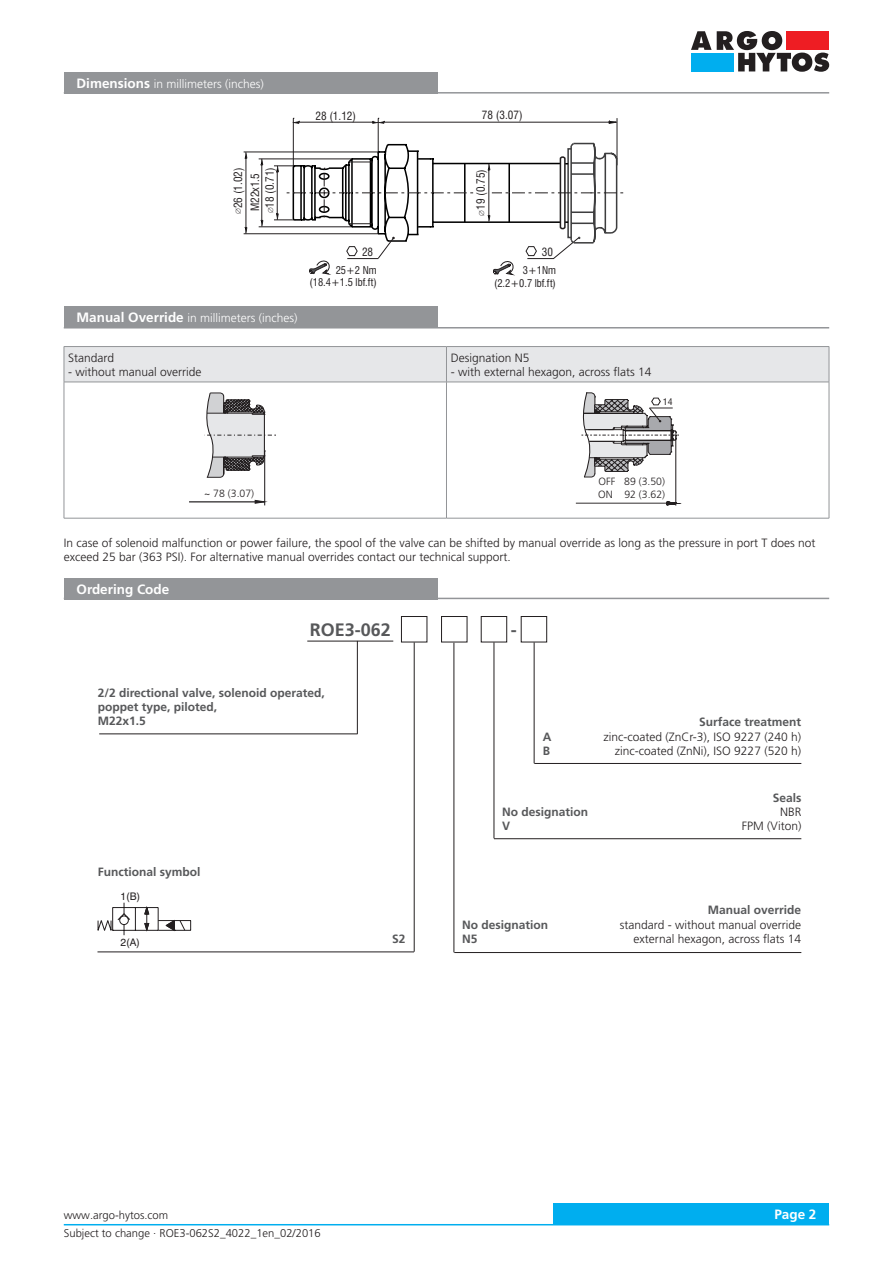
<style>
.page{position:relative;width:893px;height:1263px;background:#fff}
.page>*{position:absolute;margin:0;border:0;box-sizing:border-box;transform-origin:0 0}
.Klic{font:700 18px "Frutiger LT Pro";color:#57585a}
._03_Headline_white{font:700 13.5px "Frutiger LT Pro";color:#fff}
._06_Text{font:300 12px/14.4px "Frutiger LT Pro";color:#231f20}
._05_Subline_Copytext{font:700 12px "Frutiger LT Pro";color:#57585a}
._06_TextR{font:300 12px "Frutiger LT Pro";color:#231f20}
._03_Headline_white-2{font:300 12px "Frutiger LT Pro";color:#fff}
._06_Text__R{font:300 12px "Frutiger LT Pro";color:#231f20}
.t1{font:300 11.25px "Frutiger LT Pro";color:#231f20}
.t2{font:condensed 11.25px "Swiss 721 BTCE";color:#231f20}
.kóty{font:condensed 10.5px "Swiss 721 BTCE";color:#231f20}
.kóty_POPIS_7{font:300 10.5px "Frutiger LT Pro";color:#231f20}
.t3{font:10.5px "Swiss 721 BTCE";color:#231f20}
.t4{font:condensed 8.85px "Swiss 721 BTCE";color:#231f20;scale:1.09 1}
.s1{font-weight:700;font-size:13.5px}
</style>
<div class="page">
<div style="left:481px;top:616px;width:26px;height:26px;border:1px solid #231f20"></div>
<div style="left:401px;top:616px;width:26px;height:26px;border:1px solid #231f20"></div>
<div style="left:441px;top:616px;width:26px;height:26px;border:1px solid #231f20"></div>
<hr style="left:307px;top:641px;width:86px;height:1px;background:#231f20">
<hr style="left:357px;top:641px;width:1px;height:93px;background:#231f20">
<hr style="left:414px;top:642px;width:1px;height:310px;background:#231f20">
<hr style="left:97px;top:952px;width:317px;height:1px;background:#231f20">
<hr style="left:454px;top:952px;width:347px;height:1px;background:#231f20">
<hr style="left:454px;top:643px;width:1px;height:309px;background:#231f20">
<hr style="left:494px;top:642px;width:1px;height:196px;background:#231f20">
<hr style="left:494px;top:838px;width:307px;height:1px;background:#231f20">
<hr style="left:99px;top:734px;width:259px;height:1px;background:#231f20">
<div style="left:521px;top:616px;width:26px;height:26px;border:1px solid #231f20"></div>
<hr style="left:534px;top:642px;width:1px;height:121px;background:#231f20">
<hr style="left:534px;top:763px;width:267px;height:1px;background:#231f20">
<hr style="left:293px;top:118px;width:1px;height:49px;background:#231f20">
<hr style="left:298px;top:122px;width:76px;height:1px;background:#231f20">
<svg style="left:292px;top:118px;width:7px;height:6px"></svg>
<hr style="left:378px;top:118px;width:1px;height:36px;background:#231f20">
<hr style="left:617px;top:118px;width:1px;height:47px;background:#231f20">
<hr style="left:383px;top:122px;width:233px;height:1px;background:#231f20">
<svg style="left:372px;top:118px;width:12px;height:6px"></svg>
<svg style="left:609px;top:121px;width:8px;height:3px"></svg>
<hr style="left:259px;top:226px;width:93px;height:1px;background:#231f20">
<hr style="left:259px;top:159px;width:93px;height:1px;background:#231f20">
<hr style="left:244px;top:233px;width:134px;height:1px;background:#231f20">
<hr style="left:244px;top:152px;width:134px;height:1px;background:#231f20">
<hr style="left:246px;top:157px;width:1px;height:72px;background:#231f20">
<svg style="left:245px;top:227px;width:2px;height:7px"></svg>
<hr style="left:113px;top:930px;width:45px;height:1px;background:#231f20">
<hr style="left:113px;top:907px;width:45px;height:1px;background:#231f20">
<svg style="left:98px;top:903px;width:38px;height:32px"></svg>
<svg style="left:158px;top:907px;width:33px;height:24px"></svg>
<svg style="left:144px;top:907px;width:5px;height:24px"></svg>
<svg style="left:667px;top:501px;width:14px;height:4px"></svg>
<hr style="left:576px;top:503px;width:95px;height:1px;background:#231f20">
<hr style="left:675px;top:435px;width:1px;height:71px;background:#231f20">
<svg style="left:581px;top:392px;width:98px;height:86px"></svg>
<hr style="left:264px;top:451px;width:1px;height:54px;background:#231f20">
<svg style="left:255px;top:500px;width:12px;height:4px"></svg>
<hr style="left:189px;top:502px;width:76px;height:1px;background:#231f20">
<svg style="left:204px;top:392px;width:72px;height:86px"></svg>
<hr style="left:213px;top:457px;width:51px;height:1px;background:#231f20">
<svg style="left:691px;top:31px;width:138px;height:41px"></svg>
<div style="left:553px;top:1203px;width:276px;height:22px;background:#00aeef"></div>
<hr style="left:64px;top:1224px;width:765px;height:1px;background:#00aeef">
<div style="left:64px;top:72px;width:373px;height:22px;background:#939598"></div>
<hr style="left:64px;top:92px;width:765px;height:2px;background:#939598">
<div style="left:64px;top:306px;width:373px;height:21px;background:#939598"></div>
<hr style="left:64px;top:327px;width:765px;height:1px;background:#939598">
<div style="left:64px;top:578px;width:373px;height:21px;background:#939598"></div>
<hr style="left:64px;top:598px;width:765px;height:1px;background:#939598">
<div style="left:65px;top:347px;width:764px;height:35px;background:#e6e7e9"></div>
<hr style="left:64px;top:346px;width:382px;height:1px;background:#939598">
<hr style="left:64px;top:347px;width:1px;height:35px;background:#939598">
<hr style="left:446px;top:346px;width:383px;height:1px;background:#939598">
<hr style="left:446px;top:347px;width:1px;height:35px;background:#939598">
<hr style="left:829px;top:347px;width:1px;height:35px;background:#939598">
<hr style="left:64px;top:382px;width:382px;height:1px;background:#939598">
<hr style="left:446px;top:382px;width:383px;height:1px;background:#939598">
<hr style="left:64px;top:518px;width:382px;height:1px;background:#939598">
<hr style="left:446px;top:518px;width:383px;height:1px;background:#939598">
<hr style="left:64px;top:382px;width:1px;height:136px;background:#939598">
<hr style="left:446px;top:382px;width:1px;height:136px;background:#939598">
<hr style="left:829px;top:382px;width:1px;height:136px;background:#939598">
<svg style="left:260px;top:141px;width:363px;height:134px"></svg>
<p class="_03_Headline_white-2" style="left:77px;top:77px;width:189px"><span class="s1">Dimensions</span> in millimeters (inches)</p>
<p class="t2" style="left:315px;top:108px;width:42px">28 (1.12)</p>
<p class="t2" style="left:482px;top:108px;width:42px">78 (3.07)</p>
<p class="t2" style="left:262px;top:208px;width:42px;rotate:-90deg">18 (0.71)</p>
<p class="t2" style="left:230px;top:208px;width:42px;rotate:-90deg">26 (1.02)</p>
<p class="t2" style="left:247px;top:211px;width:39px;rotate:-90deg">M22x1.5</p>
<p class="t2" style="left:473px;top:210px;width:42px;rotate:-90deg">19 (0.7 )</p>
<p class="t2" style="left:473px;top:178px;width:7px;rotate:-90deg">5</p>
<p class="_03_Headline_white-2" style="left:77px;top:311px;width:223px"><span class="s1">Manual Override</span> in millimeters (inches)</p>
<p class="_06_Text" style="left:68px;top:350px;width:47px">Standard</p>
<p class="_06_Text" style="left:68px;top:365px;width:135px">- without manual override</p>
<p class="t2" style="left:362px;top:244px;width:13px">28</p>
<p class="t2" style="left:542px;top:244px;width:13px">30</p>
<p class="kóty" style="left:336px;top:263px;width:42px">25+2 Nm</p>
<p class="kóty" style="left:309px;top:275px;width:69px">(18.4+1.5 lbf.ft)</p>
<p class="kóty" style="left:523px;top:263px;width:35px">3+1Nm</p>
<p class="kóty" style="left:494px;top:276px;width:63px">(2.2+0.7 lbf.ft)</p>
<p class="_06_Text" style="left:451px;top:350px;width:80px">Designation N5</p>
<p class="_06_Text" style="left:451px;top:365px;width:202px">- with external hexagon, across flats 14</p>
<p class="t4" style="left:663px;top:396px;width:10px">14</p>
<p class="kóty_POPIS_7" style="left:204px;top:487px;width:52px">~ 78 (3.07)</p>
<p class="kóty_POPIS_7" style="left:598px;top:475px;width:68px">OFF 89 (3.50)</p>
<p class="kóty_POPIS_7" style="left:598px;top:488px;width:69px">ON 92 (3.62)</p>
<p class="_06_Text" style="left:64px;top:535px;width:753px">In case of solenoid malfunction or power failure, the spool of the valve can be shifted by manual override as long as the pressure in port T does not exceed 25 bar (363 PSI). For alternative manual overrides contact our technical support.</p>
<p class="_03_Headline_white" style="left:77px;top:581px;width:94px">Ordering Code</p>
<p class="Klic" style="left:310px;top:619px;width:83px">ROE3-062</p>
<p class="Klic" style="left:511px;top:619px;width:7px">-</p>
<p class="_05_Subline_Copytext" style="left:98px;top:685px;width:229px">2/2 directional valve, solenoid operated,</p>
<p class="_05_Subline_Copytext" style="left:98px;top:700px;width:121px">poppet type, piloted,</p>
<p class="_05_Subline_Copytext" style="left:98px;top:714px;width:50px">M22x1.5</p>
<p class="_05_Subline_Copytext" style="left:98px;top:864px;width:104px">Functional symbol</p>
<p class="t3" style="left:121px;top:889px;width:21px">1(B)</p>
<p class="t3" style="left:121px;top:935px;width:21px">2(A)</p>
<p class="_05_Subline_Copytext" style="left:392px;top:932px;width:15px">S2</p>
<p class="_05_Subline_Copytext" style="left:543px;top:729px;width:10px">A</p>
<p class="_05_Subline_Copytext" style="left:543px;top:744px;width:9px">B</p>
<p class="_05_Subline_Copytext" style="left:502px;top:804px;width:88px">No designation</p>
<p class="_05_Subline_Copytext" style="left:502px;top:819px;width:10px">V</p>
<p class="_05_Subline_Copytext" style="left:699px;top:715px;width:103px">Surface treatment</p>
<p class="_06_Text__R" style="left:604px;top:730px;width:199px">zinc-coated (ZnCr-3), ISO 9227 (240 h)</p>
<p class="_06_Text__R" style="left:615px;top:744px;width:188px">zinc-coated (ZnNi), ISO 9227 (520 h)</p>
<p class="_05_Subline_Copytext" style="left:773px;top:790px;width:30px">Seals</p>
<p class="_06_TextR" style="left:780px;top:805px;width:23px">NBR</p>
<p class="_06_TextR" style="left:742px;top:819px;width:61px">FPM (Viton)</p>
<p class="_05_Subline_Copytext" style="left:462px;top:917px;width:88px">No designation</p>
<p class="_05_Subline_Copytext" style="left:462px;top:932px;width:17px">N5</p>
<p class="_05_Subline_Copytext" style="left:708px;top:903px;width:95px">Manual override</p>
<p class="_06_TextR" style="left:620px;top:917px;width:183px">standard - without manual override</p>
<p class="_06_TextR" style="left:634px;top:932px;width:169px">external hexagon, across flats 14</p>
<p class="t1" style="left:64px;top:1209px;width:106px">www.argo-hytos.com</p>
<p class="_03_Headline_white" style="left:774px;top:1206px;width:44px">Page 2</p>
<p class="t1" style="left:64px;top:1226px;width:258px">Subject to change · ROE3-062S2_4022_1en_02/2016</p>
</div>
